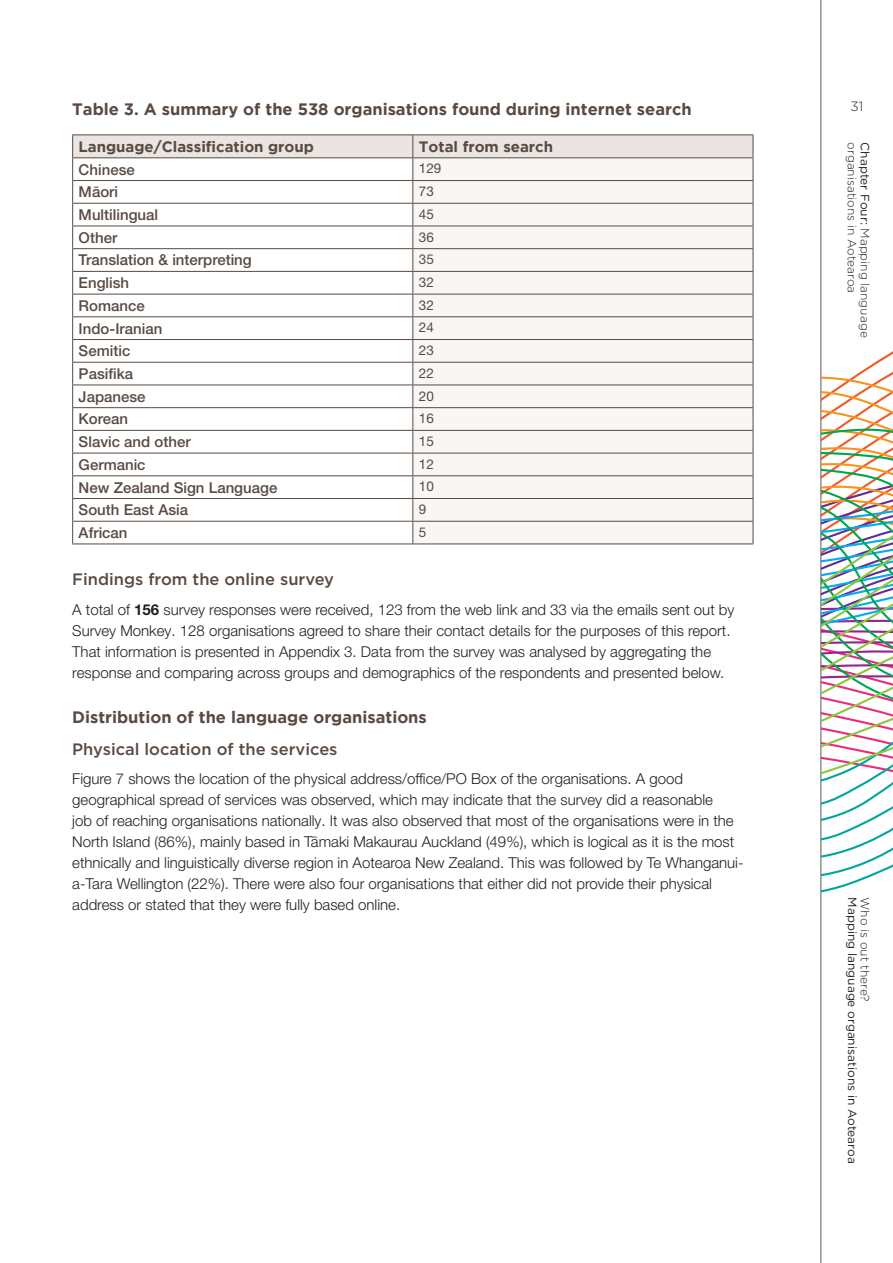
<style>
.page{position:relative;width:893px;height:1263px;background:#fff}
.page>*{position:absolute;margin:0;border:0;box-sizing:border-box;transform-origin:0 0}
.LA_-_Header_L3{font:700 16.5px "Gotham";color:#594a42}
.LA_-_Header_04{font:500 16.5px "Gotham";color:#594a42}
.LA_-_Body_Text{font:300 15px/21px "Helvetica Neue LT Pro";color:#231f20}
.LA_-_Table_1st_Column_Style{font:500 15px "Helvetica Neue LT Pro";color:#594a42}
.LA_-_Table_Header_L1{font:700 15px "Gotham";color:#594a42}
.LA_-_Table_Body_Text{font:13.5px "Helvetica Neue LT Pro";color:#594a42}
.t1{font:300 13.5px "Gotham";color:#231f20}
.t2{font:300 12px/12.8px "Gotham";color:#231f20}
.t3{font:12px "Gotham";color:#231f20}
.s1{font-weight:700}
.s2{font-weight:400}
</style>
<div class="page">
<hr style="left:821px;top:0;width:1px;height:1263px;background:#58595b">
<svg style="left:821px;top:337px;width:72px;height:576px"></svg>
<hr style="left:72px;top:544px;width:341px;height:1px;background:#594a42">
<hr style="left:413px;top:544px;width:340px;height:1px;background:#594a42">
<hr style="left:72px;top:134px;width:341px;height:1px;background:#594a42">
<hr style="left:413px;top:134px;width:340px;height:1px;background:#594a42">
<svg style="left:72px;top:135px;width:682px;height:409px"></svg>
<hr style="left:72px;top:157px;width:341px;height:1px;background:#594a42">
<hr style="left:413px;top:157px;width:340px;height:1px;background:#594a42">
<p class="LA_-_Header_L3" style="left:72px;top:100px;width:621px">Table 3. A summary of the 538 organisations found during internet search</p>
<p class="t1" style="left:850px;top:97px;width:14px">31</p>
<p class="LA_-_Table_Header_L1" style="left:79px;top:138px;width:237px">Language/Classification group</p>
<p class="LA_-_Table_Header_L1" style="left:419px;top:138px;width:136px">Total from search</p>
<p class="LA_-_Table_1st_Column_Style" style="left:79px;top:160px;width:58px">Chinese</p>
<p class="LA_-_Table_Body_Text" style="left:419px;top:160px;width:24px">129</p>
<p class="LA_-_Table_1st_Column_Style" style="left:79px;top:183px;width:41px">Māori</p>
<p class="LA_-_Table_Body_Text" style="left:419px;top:183px;width:17px">73</p>
<p class="LA_-_Table_1st_Column_Style" style="left:79px;top:206px;width:81px">Multilingual</p>
<p class="LA_-_Table_Body_Text" style="left:419px;top:206px;width:17px">45</p>
<p class="LA_-_Table_1st_Column_Style" style="left:79px;top:228px;width:40px">Other</p>
<p class="LA_-_Table_Body_Text" style="left:419px;top:228px;width:17px">36</p>
<p class="LA_-_Table_1st_Column_Style" style="left:79px;top:251px;width:175px">Translation &amp; interpreting</p>
<p class="LA_-_Table_Body_Text" style="left:419px;top:251px;width:17px">35</p>
<p class="LA_-_Table_1st_Column_Style" style="left:79px;top:274px;width:52px">English</p>
<p class="LA_-_Table_Body_Text" style="left:419px;top:274px;width:17px">32</p>
<p class="LA_-_Table_1st_Column_Style" style="left:79px;top:296px;width:68px">Romance</p>
<p class="LA_-_Table_Body_Text" style="left:419px;top:297px;width:17px">32</p>
<p class="LA_-_Table_1st_Column_Style" style="left:79px;top:319px;width:85px">Indo-Iranian</p>
<p class="LA_-_Table_Body_Text" style="left:419px;top:319px;width:17px">24</p>
<p class="LA_-_Table_1st_Column_Style" style="left:79px;top:342px;width:53px">Semitic</p>
<p class="LA_-_Table_Body_Text" style="left:419px;top:342px;width:17px">23</p>
<p class="LA_-_Table_1st_Column_Style" style="left:79px;top:365px;width:56px">Pasifika</p>
<p class="LA_-_Table_Body_Text" style="left:419px;top:365px;width:17px">22</p>
<p class="LA_-_Table_1st_Column_Style" style="left:79px;top:387px;width:68px">Japanese</p>
<p class="LA_-_Table_Body_Text" style="left:419px;top:387px;width:17px">20</p>
<p class="LA_-_Table_1st_Column_Style" style="left:79px;top:410px;width:51px">Korean</p>
<p class="LA_-_Table_Body_Text" style="left:419px;top:410px;width:17px">16</p>
<p class="LA_-_Table_1st_Column_Style" style="left:79px;top:433px;width:113px">Slavic and other</p>
<p class="LA_-_Table_Body_Text" style="left:419px;top:433px;width:17px">15</p>
<p class="LA_-_Table_1st_Column_Style" style="left:79px;top:455px;width:68px">Germanic</p>
<p class="LA_-_Table_Body_Text" style="left:419px;top:456px;width:17px">12</p>
<p class="LA_-_Table_1st_Column_Style" style="left:79px;top:478px;width:200px">New Zealand Sign Language</p>
<p class="LA_-_Table_Body_Text" style="left:419px;top:478px;width:17px">10</p>
<p class="LA_-_Table_1st_Column_Style" style="left:79px;top:501px;width:111px">South East Asia</p>
<p class="LA_-_Table_Body_Text" style="left:419px;top:501px;width:9px">9</p>
<p class="LA_-_Table_1st_Column_Style" style="left:79px;top:524px;width:50px">African</p>
<p class="LA_-_Table_Body_Text" style="left:419px;top:524px;width:9px">5</p>
<p class="LA_-_Header_04" style="left:72px;top:568px;width:263px">Findings from the online survey</p>
<p class="LA_-_Body_Text" style="left:72px;top:598px;width:664px">A total of <span class="s1">156</span> survey responses were received, 123 from the web link and 33 via the emails sent out by Survey Monkey. 128 organisations agreed to share their contact details for the purposes of this report.<br>That information is presented in Appendix 3. Data from the survey was analysed by aggregating the response and comparing across groups and demographics of the respondents and presented below.</p>
<p class="LA_-_Header_L3" style="left:72px;top:707px;width:356px">Distribution of the language organisations</p>
<p class="LA_-_Header_04" style="left:72px;top:738px;width:267px">Physical location of the services</p>
<p class="LA_-_Body_Text" style="left:72px;top:768px;width:673px">Figure 7 shows the location of the physical address/office/PO Box of the organisations. A good geographical spread of services was observed, which may indicate that the survey did a reasonable<br>job of reaching organisations nationally. It was also observed that most of the organisations were in the North Island (86%), mainly based in Tāmaki Makaurau Auckland (49%), which is logical as it is the most ethnically and linguistically diverse region in Aotearoa New Zealand. This was followed by Te Whanganui&shy;a-Tara Wellington (22%). There were also four organisations that either did not provide their physical address or stated that they were fully based online.</p>
<p class="t2" style="left:872px;top:142px;width:197px;rotate:90deg"><span class="s2">Chapter Four:</span> Mapping language organisations in Aotearoa</p>
<p class="t3" style="left:860px;top:897px;width:268px;rotate:90deg">Mapping language organisations in Aotearoa</p>
<p class="t2" style="left:872px;top:897px;width:106px;rotate:90deg">Who is out there?</p>
</div>
